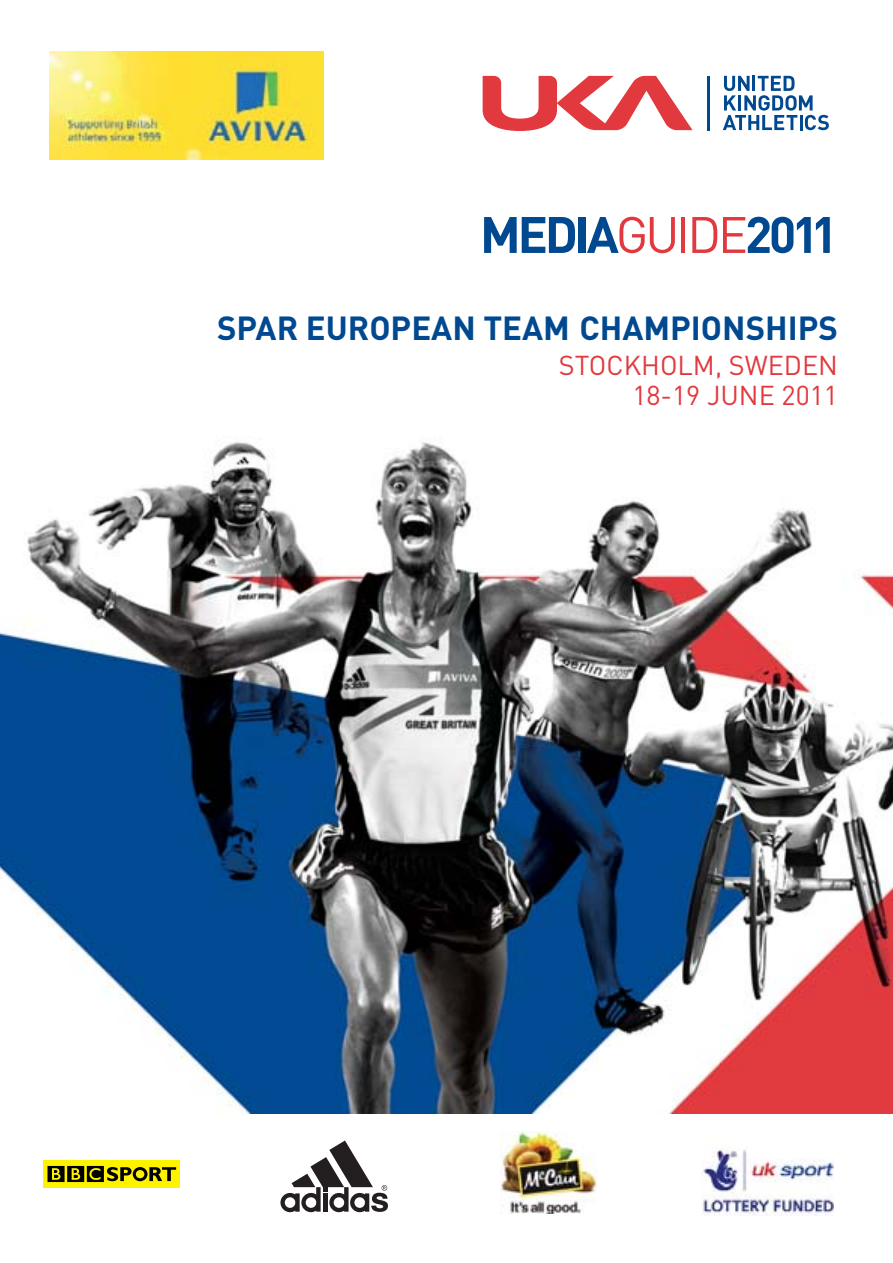
<style>
.page{position:relative;width:893px;height:1263px;background:#fff}
.page>*{position:absolute;margin:0;border:0;box-sizing:border-box;transform-origin:0 0}
.t1{font:700 50.4px "DIN";letter-spacing:-.065em;color:#004990}
.t2{font:700 33px "DIN";color:#004990}
.t3{font:27px/30px "DIN";color:#e1393e;text-align:right}
.s1{font-weight:400;color:#e1393e}
</style>
<div class="page">
<img style="left:0;top:442px;width:893px;height:671px">
<svg style="left:483px;top:76px;width:209px;height:55px"></svg>
<hr style="left:707px;top:76px;width:2px;height:54px;background:#004990">
<svg style="left:723px;top:76px;width:106px;height:54px"></svg>
<svg style="left:280px;top:1140px;width:108px;height:72px"></svg>
<img style="left:701px;top:1148px;width:133px;height:67px">
<img style="left:501px;top:1132px;width:95px;height:81px">
<div style="left:43px;top:1160px;width:136px;height:28px;background:#fff200"></div>
<svg style="left:47px;top:1166px;width:129px;height:16px"></svg>
<img style="left:49px;top:52px;width:274px;height:107px">
<h1 class="t1" style="left:480px;top:217px;width:360px">MEDIA<span class="s1">GUIDE</span>2011</h1>
<p class="t2" style="left:217px;top:316px;width:622px">SPAR EUROPEAN TEAM CHAMPIONSHIPS</p>
<p class="t3" style="left:559px;top:353px;width:281px">STOCKHOLM, SWEDEN<br>18-19 JUNE 2011</p>
</div>
